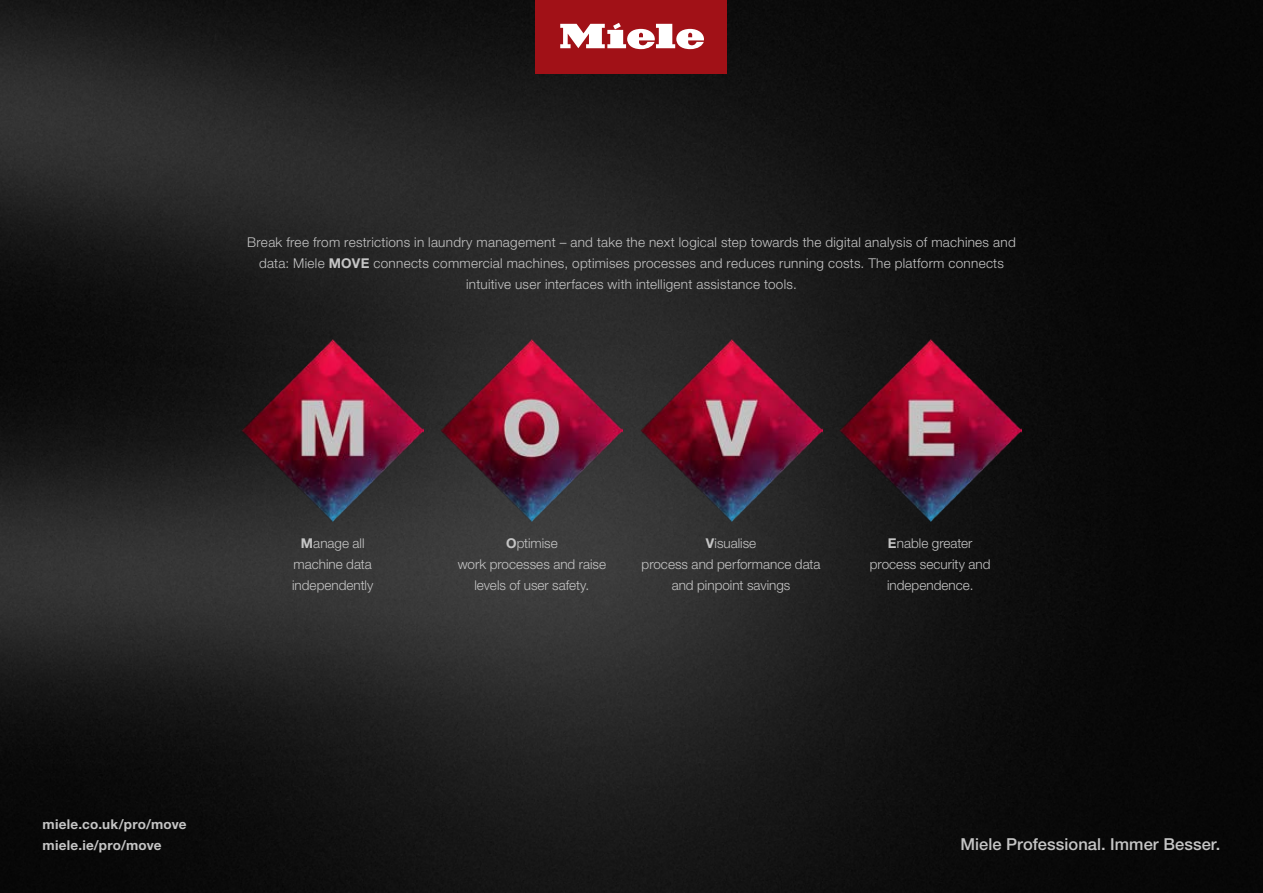
<style>
.page{position:relative;width:1263px;height:893px;background:#fff}
.page>*{position:absolute;margin:0;border:0;box-sizing:border-box;transform-origin:0 0}
.t1{font:500 16.5px "Helvetica Neue LTW1 G";letter-spacing:.005em;color:#c5c5c5}
.t2{font:300 13.5px/21px "Helvetica Neue LTW1 G";letter-spacing:.015em;color:#c5c5c5;text-align:center}
.t3{font:700 13.5px/21px "Helvetica Neue LTW1 G";letter-spacing:.02em;color:#c5c5c5}
.s1{font-weight:700}
</style>
<div class="page">
<img style="left:0;top:0;width:1263px;height:893px">
<img style="left:839px;top:339px;width:182px;height:182px">
<img style="left:242px;top:339px;width:182px;height:182px">
<img style="left:441px;top:339px;width:182px;height:182px">
<img style="left:640px;top:339px;width:182px;height:182px">
<div style="left:536px;top:0;width:191px;height:73px;background:#a11117"></div>
<svg style="left:560px;top:23px;width:144px;height:26px"></svg>
<p class="t2" style="left:247px;top:232px;width:770px">Break free from restrictions in laundry management – and take the next logical step towards the digital analysis of machines and data: Miele <span class="s1">MOVE</span> connects commercial machines, optimises processes and reduces running costs. The platform connects intuitive user interfaces with intelligent assistance tools.</p>
<p class="t3" style="left:43px;top:814px;width:145px">miele.co.uk/pro/move miele.ie/pro/move</p>
<p class="t2" style="left:292px;top:532px;width:83px"><span class="s1">M</span>anage all machine data independently</p>
<p class="t2" style="left:458px;top:532px;width:150px"><span class="s1">O</span>ptimise<br>work processes and raise levels of user safety.</p>
<p class="t2" style="left:642px;top:532px;width:180px"><span class="s1">V</span>isualise<br>process and performance data and pinpoint savings</p>
<p class="t2" style="left:870px;top:532px;width:122px"><span class="s1">E</span>nable greater process security and independence.</p>
<p class="t1" style="left:960px;top:835px;width:261px">Miele Professional. Immer Besser.</p>
</div>
